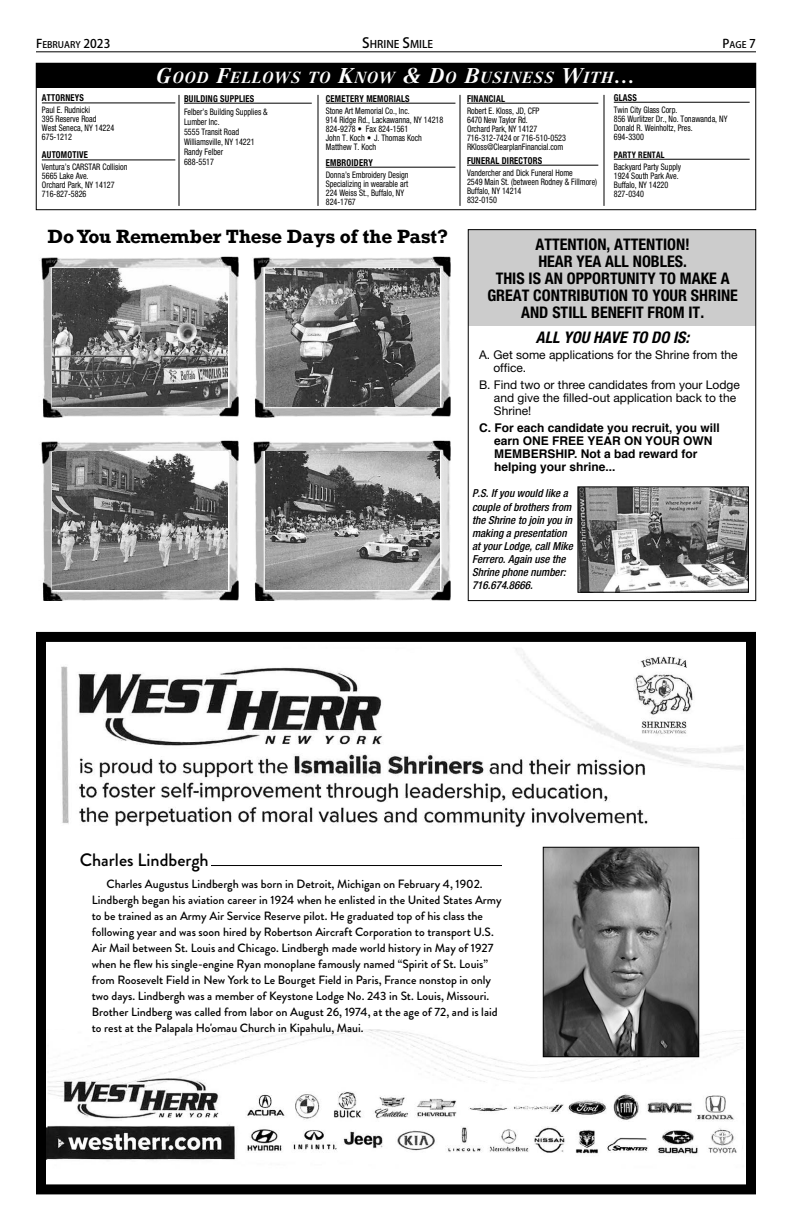
<style>
.page{position:relative;width:792px;height:1224px;background:#fff}
.page>*{position:absolute;margin:0;border:0;box-sizing:border-box;transform-origin:0 0}
.t1{font:700 18px "Rockwell";letter-spacing:-.01em;color:#000}
.t2{font:500 18px "Brandon Grotesque";color:#000}
.t3{font:700 condensed 16px/17px "Helvetica Neue";color:#000;text-align:center}
.t4{font:italic 700 condensed 16px "Helvetica Neue";color:#000}
.t5{font:italic 700 15.8px "Centennial LT Std";letter-spacing:.065em;color:#fff}
.t6{font:500 12px/16px "Brandon Grotesque";color:#000}
.t7{font:12px/13px "Helvetica Neue";color:#000}
.t8{font:700 12px/13px "Helvetica";color:#000}
.t9{font:italic 500 condensed 11px/13px "Helvetica Neue";color:#000}
.t10{font:500 10.5px "Koz Go Pro";color:#000}
.t11{font:700 condensed 9.5px "Helvetica Neue";letter-spacing:.025em;color:#000;scale:.9 1}
.t12{font:condensed 9px/9px "Helvetica Neue";color:#000;scale:.9 1}
.t13{font:500 9px "Koz Go Pro";color:#000}
.t14{font:700 condensed 9px "Helvetica Neue";letter-spacing:.025em;color:#000;scale:.9 1}
.s1{font-size:12px}
.s2{font-size:14px}
.s3{font-size:21px}
</style>
<div class="page">
<div style="left:468px;top:229px;width:288px;height:97px;background:#ccc"></div>
<div style="left:36px;top:63px;width:720px;height:25px;background:#000"></div>
<hr style="left:42px;top:102px;width:133px;height:1px;background:#000">
<hr style="left:42px;top:159px;width:133px;height:1px;background:#000">
<hr style="left:184px;top:103px;width:128px;height:1px;background:#000">
<hr style="left:326px;top:103px;width:129px;height:1px;background:#000">
<hr style="left:326px;top:167px;width:129px;height:1px;background:#000">
<hr style="left:467px;top:103px;width:131px;height:1px;background:#000">
<hr style="left:467px;top:165px;width:131px;height:1px;background:#000">
<hr style="left:614px;top:102px;width:136px;height:1px;background:#000">
<hr style="left:614px;top:159px;width:136px;height:1px;background:#000">
<hr style="left:179px;top:95px;width:1px;height:111px;background:#000">
<hr style="left:318px;top:95px;width:1px;height:111px;background:#000">
<hr style="left:460px;top:95px;width:1px;height:111px;background:#000">
<hr style="left:604px;top:95px;width:1px;height:111px;background:#000">
<hr style="left:36px;top:51px;width:720px;height:1px;background:#000">
<img style="left:47px;top:648px;width:697px;height:512px">
<div style="left:36px;top:632px;width:720px;height:562px;border:10px solid #000"></div>
<div style="left:46px;top:840px;width:700px;height:189px;background:#fff"></div>
<hr style="left:211px;top:865px;width:291px;height:1px;background:#000">
<img style="left:545px;top:849px;width:152px;height:206px">
<div style="left:543px;top:847px;width:156px;height:210px;border:1px solid #000"></div>
<img style="left:41px;top:256px;width:198px;height:161px">
<img style="left:53px;top:268px;width:174px;height:138px">
<img style="left:253px;top:256px;width:198px;height:161px">
<img style="left:265px;top:268px;width:174px;height:138px">
<img style="left:41px;top:440px;width:198px;height:161px">
<img style="left:53px;top:452px;width:174px;height:138px">
<img style="left:253px;top:440px;width:198px;height:161px">
<img style="left:265px;top:452px;width:174px;height:138px">
<div style="left:468px;top:229px;width:288px;height:372px;border:1px solid #000"></div>
<img style="left:580px;top:489px;width:167px;height:102px">
<div style="left:578px;top:487px;width:171px;height:106px;border:1px solid #000"></div>
<p class="t13" style="left:36px;top:40px;width:76px"><span class="s1">F</span>EBRUARY <span class="s1">2023</span></p>
<p class="t10" style="left:362px;top:39px;width:72px"><span class="s2">S</span>HRINE <span class="s2">S</span>MILE</p>
<p class="t13" style="left:723px;top:40px;width:35px"><span class="s1">P</span>AGE <span class="s1">7</span></p>
<p class="t11" style="left:42px;top:95px;width:48px">ATTORNEYS</p>
<p class="t12" style="left:42px;top:106px;width:82px">Paul E. Rudnicki<br>395 Reserve Road<br>West Seneca, NY 14224<br>675-1212</p>
<p class="t11" style="left:42px;top:152px;width:53px">AUTOMOTIVE</p>
<p class="t12" style="left:42px;top:163px;width:97px">Ventura’s CARSTAR Collision<br>5665 Lake Ave.<br>Orchard Park, NY 14127<br>716-827-5826</p>
<p class="t5" style="left:157px;top:68px;width:480px"><span class="s3">G</span>OOD <span class="s3">F</span>ELLOWS TO <span class="s3">K</span>NOW <span class="s3">&amp; D</span>O <span class="s3">B</span>USINESS <span class="s3">W</span>ITH<span class="s3">…</span></p>
<p class="t11" style="left:184px;top:95px;width:80px">BUILDING SUPPLIES</p>
<p class="t12" style="left:184px;top:107px;width:95px;line-height:10px">Felber’s Building Supplies &amp;<br>Lumber Inc.<br>5555 Transit Road<br>Williamsville, NY 14221<br>Randy Felber<br>688-5517</p>
<p class="t11" style="left:326px;top:95px;width:95px">CEMETERY MEMORIALS</p>
<p class="t12" style="left:326px;top:107px;width:132px">Stone Art Memorial Co., Inc.<br>914 Ridge Rd., Lackawanna, NY 14218<br>824-9278 • Fax 824-1561<br>John T. Koch • J. Thomas Koch<br>Matthew T. Koch</p>
<p class="t11" style="left:326px;top:159px;width:54px">EMBROIDERY</p>
<p class="t12" style="left:326px;top:171px;width:94px">Donna’s Embroidery Design<br>Specializing in wearable art<br>224 Weiss St., Buffalo, NY<br>824-1767</p>
<p class="t11" style="left:467px;top:95px;width:44px">FINANCIAL</p>
<p class="t12" style="left:467px;top:107px;width:112px">Robert E. Kloss, JD, CFP<br>6470 New Taylor Rd.<br>Orchard Park, NY 14127<br>716-312-7424 or 716-510-0523<br>RKloss@ClearplanFinancial.com</p>
<p class="t11" style="left:467px;top:157px;width:85px">FUNERAL DIRECTORS</p>
<p class="t12" style="left:467px;top:169px;width:146px">Vandercher and Dick Funeral Home<br>2549 Main St. (between Rodney &amp; Fillmore)<br>Buffalo, NY 14214<br>832-0150</p>
<p class="t11" style="left:614px;top:94px;width:27px">GLASS</p>
<p class="t12" style="left:614px;top:106px;width:128px">Twin City Glass Corp.<br>856 Wurlitzer Dr., No. Tonawanda, NY<br>Donald R. Weinholtz, Pres.<br>694-3300</p>
<p class="t14" style="left:614px;top:151px;width:58px">PARTY RENTAL</p>
<p class="t12" style="left:614px;top:163px;width:76px">Backyard Party Supply<br>1924 South Park Ave.<br>Buffalo, NY 14220<br>827-0340</p>
<p class="t1" style="left:48px;top:231px;width:402px">Do You Remember These Days of the Past?</p>
<p class="t3" style="left:536px;top:237px;width:156px">ATTENTION, ATTENTION!</p>
<p class="t3" style="left:487px;top:254px;width:252px">HEAR YEA ALL NOBLES.<br>THIS IS AN OPPORTUNITY TO MAKE A<br>GREAT CONTRIBUTION TO YOUR SHRINE<br>AND STILL BENEFIT FROM IT.</p>
<p class="t4" style="left:536px;top:331px;width:155px">ALL YOU HAVE TO DO IS:</p>
<p class="t7" style="left:493px;top:349px;width:246px;text-indent:-14px">A. Get some applications for the Shrine from the office.</p>
<p class="t7" style="left:494px;top:379px;width:248px;text-indent:-15px">B. Find two or three candidates from your Lodge and give the filled-out application back to the<br>Shrine!</p>
<p class="t8" style="left:494px;top:422px;width:227px;text-indent:-15px">C. For each candidate you recruit, you will earn ONE FREE YEAR ON YOUR OWN<br>MEMBERSHIP. Not a bad reward for helping your shrine...</p>
<p class="t9" style="left:472px;top:488px;width:102px">P.S. If you would like a couple of brothers from the Shrine to join you in making a presentation at your Lodge, call Mike<br>Ferrero. Again use the<br>Shrine phone number:<br>716.674.8666.</p>
<p class="t2" style="left:80px;top:853px;width:130px">Charles Lindbergh</p>
<p class="t6" style="left:92px;top:877px;width:411px;text-indent:15px">Charles Augustus Lindbergh was born in Detroit, Michigan on February 4, 1902.<br>Lindbergh began his aviation career in 1924 when he enlisted in the United States Army to be trained as an Army Air Service Reserve pilot. He graduated top of his class the following year and was soon hired by Robertson Aircraft Corporation to transport U.S.<br>Air Mail between St. Louis and Chicago. Lindbergh made world history in May of 1927 when he flew his single-engine Ryan monoplane famously named “Spirit of St. Louis” from Roosevelt Field in New York to Le Bourget Field in Paris, France nonstop in only two days. Lindbergh was a member of Keystone Lodge No. 243 in St. Louis, Missouri.<br>Brother Lindberg was called from labor on August 26, 1974, at the age of 72, and is laid to rest at the Palapala Ho'omau Church in Kipahulu, Maui.</p>
</div>
